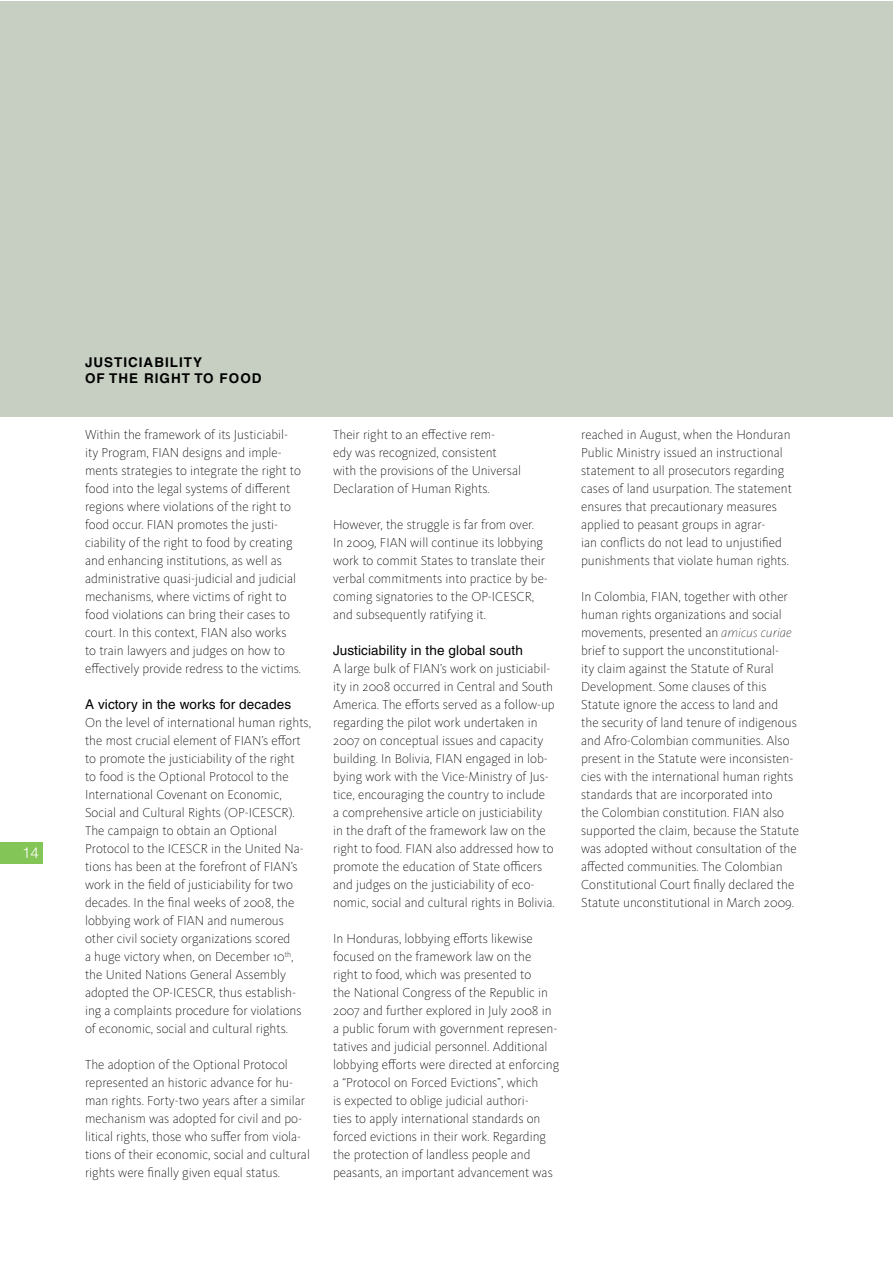
<style>
.page{position:relative;width:893px;height:1263px;background:#fff}
.page>*{position:absolute;margin:0;border:0;box-sizing:border-box;transform-origin:0 0}
.t1{font:300 15px "Helvetica LT Std";color:#fff}
.t2{font:200 13.5px/18px "Kievit OT";color:#000}
.t3{font:13.5px "Helvetica LT Std";letter-spacing:.01em;color:#000}
.t4{font:700 13.5px/16.2px "Helvetica LT Std";letter-spacing:.075em;color:#000}
.s1{font-weight:100;font-style:italic}
</style>
<div class="page">
<div style="left:0;top:1px;width:892px;height:416px;background:#c7cfc2"></div>
<div style="left:0;top:842px;width:43px;height:21px;background:#84c557"></div>
<p class="t1" style="left:22px;top:843px;width:18px">14</p>
<p class="t4" style="left:85px;top:354px;width:178px">JUSTICIABILITY<br>OF THE RIGHT TO FOOD</p>
<p class="t2" style="left:85px;top:425px;width:218px">Within the framework of its Justiciabil&shy;ity Program, FIAN designs and imple&shy;ments strategies to integrate the right to food into the legal systems of different regions where violations of the right to food occur. FIAN promotes the justi&shy;ciability of the right to food by creating and enhancing institutions, as well as administrative quasi-judicial and judicial mechanisms, where victims of right to food violations can bring their cases to court. In this context, FIAN also works<br>to train lawyers and judges on how to effectively provide redress to the victims.</p>
<p class="t3" style="left:85px;top:696px;width:208px">A victory in the works for decades</p>
<p class="t2" style="left:85px;top:713px;width:228px">On the level of international human rights, the most crucial element of FIAN’s effort to promote the justiciability of the right<br>to food is the Optional Protocol to the International Covenant on Economic, Social and Cultural Rights (OP-ICESCR).<br>The campaign to obtain an Optional Protocol to the ICESCR in the United Na&shy;tions has been at the forefront of FIAN’s work in the field of justiciability for two decades. In the final weeks of 2008, the lobbying work of FIAN and numerous other civil society organizations scored<br>a huge victory when, on December 10<sup>th</sup>, the United Nations General Assembly adopted the OP-ICESCR, thus establish&shy;ing a complaints procedure for violations of economic, social and cultural rights.</p>
<p class="t2" style="left:85px;top:1055px;width:226px">The adoption of the Optional Protocol represented an historic advance for hu&shy;man rights. Forty-two years after a similar mechanism was adopted for civil and po&shy;litical rights, those who suffer from viola&shy;tions of their economic, social and cultural rights were finally given equal status.</p>
<p class="t2" style="left:333px;top:425px;width:189px">Their right to an effective rem-<br>edy was recognized, consistent with the provisions of the Universal<br>Declaration of Human Rights.</p>
<p class="t2" style="left:333px;top:515px;width:216px">However, the struggle is far from over.<br>In 2009, FIAN will continue its lobbying work to commit States to translate their verbal commitments into practice by be&shy;coming signatories to the OP-ICESCR, and subsequently ratifying it.</p>
<p class="t3" style="left:333px;top:642px;width:191px">Justiciability in the global south</p>
<p class="t2" style="left:333px;top:659px;width:223px">A large bulk of FIAN’s work on justiciabil&shy;ity in 2008 occurred in Central and South America. The efforts served as a follow-up regarding the pilot work undertaken in 2007 on conceptual issues and capacity building. In Bolivia, FIAN engaged in lob&shy;bying work with the Vice-Ministry of Jus&shy;tice, encouraging the country to include<br>a comprehensive article on justiciability in the draft of the framework law on the right to food. FIAN also addressed how to promote the education of State officers and judges on the justiciability of eco&shy;nomic, social and cultural rights in Bolivia.</p>
<p class="t2" style="left:333px;top:929px;width:228px">In Honduras, lobbying efforts likewise focused on the framework law on the right to food, which was presented to<br>the National Congress of the Republic in 2007 and further explored in July 2008 in a public forum with government represen&shy;tatives and judicial personnel. Additional lobbying efforts were directed at enforcing a “Protocol on Forced Evictions”, which<br>is expected to oblige judicial authori-<br>ties to apply international standards on forced evictions in their work. Regarding the protection of landless people and peasants, an important advancement was</p>
<p class="t2" style="left:581px;top:425px;width:212px">reached in August, when the Honduran Public Ministry issued an instructional statement to all prosecutors regarding cases of land usurpation. The statement ensures that precautionary measures applied to peasant groups in agrar-<br>ian conflicts do not lead to unjustified punishments that violate human rights.</p>
<p class="t2" style="left:581px;top:587px;width:219px">In Colombia, FIAN, together with other human rights organizations and social movements, presented an <span class="s1">amicus curiae </span>brief to support the unconstitutional-<br>ity claim against the Statute of Rural Development. Some clauses of this Statute ignore the access to land and the security of land tenure of indigenous and Afro-Colombian communities. Also present in the Statute were inconsisten&shy;cies with the international human rights standards that are incorporated into<br>the Colombian constitution. FIAN also supported the claim, because the Statute was adopted without consultation of the affected communities. The Colombian Constitutional Court finally declared the Statute unconstitutional in March 2009.</p>
</div>
